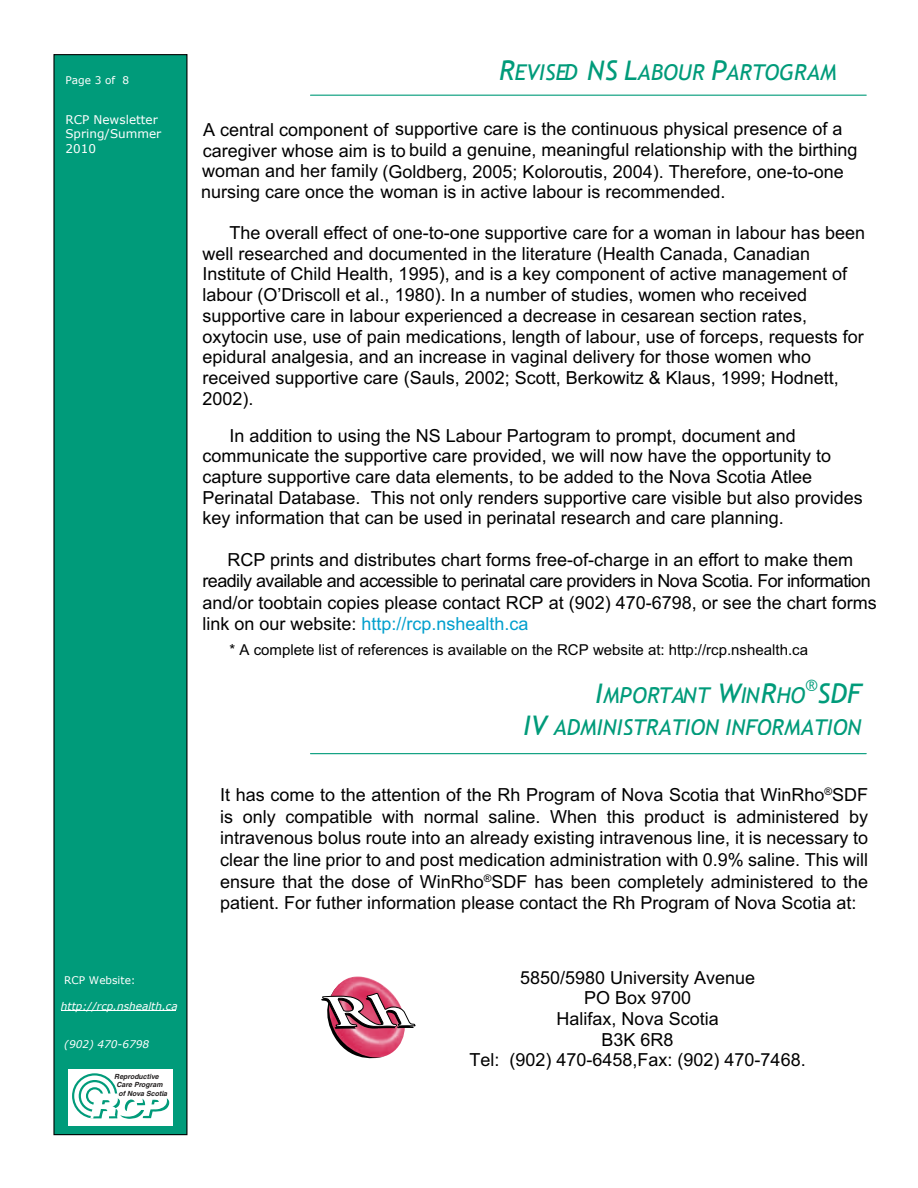
<style>
.page{position:relative;width:918px;height:1188px;background:#fff}
.page>*{position:absolute;margin:0;border:0;box-sizing:border-box;transform-origin:0 0}
.t1{font:italic 27px "Trebuchet MS";color:#009b7a}
.t2{font:italic 21.75px "Trebuchet MS";color:#009b7a}
.t3{font:18px/20.7px "Arial";color:#000}
.t4{font:15px "Arial";color:#000}
.t5{font:12px/14.5px "Verdana";color:#fff}
.t6{font:italic 10.5px "Verdana";color:#fff}
.t7{font:10.5px "Verdana";color:#fff}
.t8{font:italic 700 7.05px/8.4px "Helvetica";color:#221f1f}
.s1{font-size:27px}
.s2{color:#009fcd}
</style>
<div class="page">
<div style="left:54px;top:55px;width:133px;height:1080px;background:#009b7a"></div>
<div style="left:53px;top:54px;width:134px;height:1081px;border:1px solid #010101"></div>
<hr style="left:310px;top:753px;width:556px;height:1px;background:#009b7a">
<hr style="left:310px;top:95px;width:556px;height:1px;background:#009b7a">
<img style="left:340px;top:976px;width:39px;height:7px">
<svg style="left:321px;top:983px;width:94px;height:76px"></svg>
<hr style="left:61px;top:1011px;width:115px;height:1px;background:#fff">
<div style="left:69px;top:1069px;width:104px;height:57px;background:#fff"></div>
<svg style="left:72px;top:1073px;width:97px;height:46px"></svg>
<p class="t7" style="left:65px;top:73px;width:65px">Page 3 of 8</p>
<p class="t5" style="left:65px;top:112px;width:97px">RCP Newsletter<br>Spring/Summer<br>2010</p>
<p class="t7" style="left:64px;top:974px;width:73px">RCP Website:</p>
<p class="t6" style="left:61px;top:999px;width:118px">http://rcp.nshealth.ca</p>
<p class="t6" style="left:64px;top:1038px;width:86px">(902) 470-6798</p>
<p class="t8" style="left:117px;top:1072px;width:52px;text-indent:-2px">Reproductive<br>Care Program of Nova Scotia</p>
<p class="t2" style="left:499px;top:59px;width:339px"><span class="s1">R</span>EVISED <span class="s1">NS L</span>ABOUR <span class="s1">P</span>ARTOGRAM</p>
<p class="t3" style="left:201px;top:118px;width:658px">A central component of supportive care is the continuous physical presence of a caregiver whose aim is to build a genuine, meaningful relationship with the birthing woman and her family (Goldberg, 2005; Koloroutis, 2004). Therefore, one-to-one nursing care once the woman is in active labour is recommended.</p>
<p class="t3" style="left:202px;top:222px;width:664px;text-indent:27px">The overall effect of one-to-one supportive care for a woman in labour has been well researched and documented in the literature (Health Canada, Canadian Institute of Child Health, 1995), and is a key component of active management of labour (O’Driscoll et al., 1980). In a number of studies, women who received supportive care in labour experienced a decrease in cesarean section rates, oxytocin use, use of pain medications, length of labour, use of forceps, requests for epidural analgesia, and an increase in vaginal delivery for those women who received supportive care (Sauls, 2002; Scott, Berkowitz &amp; Klaus, 1999; Hodnett, 2002).</p>
<p class="t3" style="left:202px;top:425px;width:662px;text-indent:27px">In addition to using the NS Labour Partogram to prompt, document and communicate the supportive care provided, we will now have the opportunity to capture supportive care data elements, to be added to the Nova Scotia Atlee Perinatal Database. This not only renders supportive care visible but also provides key information that can be used in perinatal research and care planning.</p>
<p class="t3" style="left:202px;top:548px;width:676px;line-height:21.6px;text-indent:25px">RCP prints and distributes chart forms free-of-charge in an effort to make them readily available and accessible to perinatal care providers in Nova Scotia. For information and/or toobtain copies please contact RCP at (902) 470-6798, or see the chart forms link on our website: <span class="s2">http://rcp.nshealth.ca</span></p>
<p class="t4" style="left:230px;top:641px;width:580px">* A complete list of references is available on the RCP website at: http://rcp.nshealth.ca</p>
<p class="t2" style="left:596px;top:683px;width:211px"><span class="s1">I</span>MPORTANT <span class="s1">W</span>IN<span class="s1">R</span>HO</p>
<h1 class="t1" style="left:805px;top:678px;width:58px"><sup>®</sup>SDF</h1>
<p class="t2" style="left:524px;top:714px;width:339px"><span class="s1">IV</span> ADMINISTRATION INFORMATION</p>
<p class="t3" style="left:220px;top:784px;width:650px;line-height:21.6px;text-align:justify">It has come to the attention of the Rh Program of Nova Scotia that WinRho<sup>®</sup>SDF is only compatible with normal saline. When this product is administered by intravenous bolus route into an already existing intravenous line, it is necessary to clear the line prior to and post medication administration with 0.9% saline. This will ensure that the dose of WinRho<sup>®</sup>SDF has been completely administered to the patient. For futher information please contact the Rh Program of Nova Scotia at:</p>
<p class="t3" style="left:469px;top:967px;width:338px;text-align:center">5850/5980 University Avenue<br>PO Box 9700<br>Halifax, Nova Scotia<br>B3K 6R8<br>Tel: (902) 470-6458,Fax: (902) 470-7468.</p>
</div>
